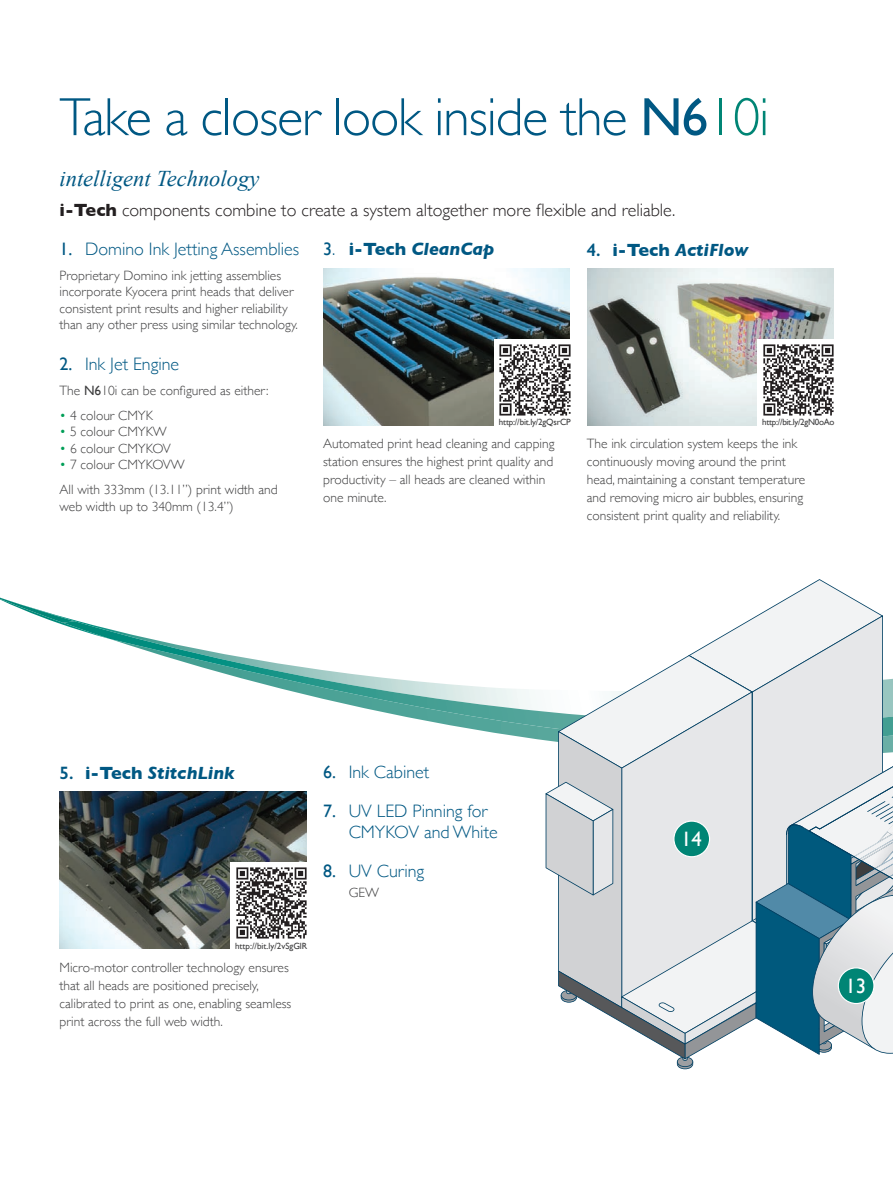
<style>
.page{position:relative;width:893px;height:1191px;background:#fff}
.page>*{position:absolute;margin:0;border:0;box-sizing:border-box;transform-origin:0 0}
.t1{font:300 54px "Gill Sans";letter-spacing:-.02em;color:#005883}
.t2{font:italic 22.5px "Times New Roman";color:#005883}
.t3{font:20.85px "Gill Sans";color:#fff}
.t4{font:300 18px/21.6px "Gill Sans";color:#005883}
.t5{font:300 18px "Gill Sans";color:#231f20}
.t6{font:italic 700 18px "Gill Sans";color:#005883}
.t7{font:300 13.5px/18px "Gill Sans";color:#3e3e3f}
.t8{font:9px "Gill Sans";letter-spacing:-.02em;color:#3e3e3f}
.t9{font:9px "Gill Sans";color:#3e3e3f}
.s1{font-weight:400}
.s2{color:#008575}
.s3{font-weight:700}
.s4{font-weight:400;font-style:normal}
.s5{font-weight:300;font-style:normal}
.s6{font-style:normal}
.s7{font-weight:600;font-style:normal}
.s8{color:#009e57}
</style>
<div class="page">
<img style="left:0;top:597px;width:75px;height:26px">
<img style="left:63px;top:621px;width:483px;height:120px">
<svg style="left:546px;top:579px;width:347px;height:490px"></svg>
<div style="left:838px;top:968px;width:36px;height:35px;background:#008575;border-radius:50%"></div>
<div style="left:838px;top:967px;width:36px;height:37px;border:1px solid #fff;border-radius:50%"></div>
<div style="left:674px;top:821px;width:36px;height:35px;background:#008575;border-radius:50%"></div>
<div style="left:673px;top:820px;width:37px;height:37px;border:1px solid #fff;border-radius:50%"></div>
<img style="left:323px;top:268px;width:247px;height:157px">
<div style="left:494px;top:340px;width:82px;height:89px;background:#fff"></div>
<img style="left:499px;top:344px;width:71px;height:72px">
<img style="left:587px;top:268px;width:246px;height:157px">
<div style="left:757px;top:340px;width:82px;height:92px;background:#fff"></div>
<img style="left:763px;top:344px;width:71px;height:72px">
<img style="left:60px;top:792px;width:246px;height:157px">
<div style="left:230px;top:862px;width:82px;height:93px;background:#fff"></div>
<img style="left:236px;top:867px;width:71px;height:72px">
<h1 class="t1" style="left:60px;top:75px;width:711px">Take a closer look inside the <span class="s1">N6</span><span class="s2">10i</span></h1>
<h2 class="t2" style="left:60px;top:163px;width:201px">intelligent Technology</h2>
<h3 class="t5" style="left:60px;top:196px;width:617px"><span class="s3">i-Tech</span> components combine to create a system altogether more flexible and reliable.</h3>
<h3 class="t4" style="left:60px;top:237px;width:241px"><span class="s1">1.</span> Domino Ink Jetting Assemblies</h3>
<p class="t7" style="left:60px;top:267px;width:240px;line-height:16.5px">Proprietary Domino ink jetting assemblies incorporate Kyocera print heads that deliver consistent print results and higher reliability than any other press using similar technology.</p>
<h3 class="t6" style="left:323px;top:238px;width:173px"><span class="s4">3</span><span class="s5">.</span> <span class="s6">i-Tech</span> CleanCap</h3>
<h3 class="t6" style="left:587px;top:239px;width:163px"><span class="s7">4.</span> <span class="s6">i-Tech</span> ActiFlow</h3>
<h3 class="t4" style="left:60px;top:352px;width:121px"><span class="s1">2.</span> Ink Jet Engine</h3>
<p class="t7" style="left:60px;top:381px;width:211px">The <span class="s1">N6</span>10i can be configured as either:</p>
<p class="t7" style="left:60px;top:406px;width:95px"><span class="s8">•</span> 4 colour CMYK</p>
<p class="t7" style="left:60px;top:422px;width:109px"><span class="s8">•</span> 5 colour CMYKW</p>
<p class="t7" style="left:60px;top:439px;width:113px"><span class="s8">•</span> 6 colour CMYKOV</p>
<p class="t7" style="left:60px;top:452px;width:220px;line-height:25px"><span class="s8">•</span> 7 colour CMYKOVW<br>All with 333mm (13.11”) print width and</p>
<p class="t7" style="left:60px;top:497px;width:176px">web width up to 340mm (13.4”)</p>
<p class="t8" style="left:499px;top:417px;width:73px">http://bit.ly/2gQsrCP</p>
<p class="t8" style="left:762px;top:417px;width:74px">http://bit.ly/2gN0oAo</p>
<p class="t7" style="left:323px;top:434px;width:233px">Automated print head cleaning and capping station ensures the highest print quality and productivity – all heads are cleaned within one minute.</p>
<p class="t7" style="left:587px;top:434px;width:220px">The ink circulation system keeps the ink continuously moving around the print head, maintaining a constant temperature and removing micro air bubbles, ensuring consistent print quality and reliability.</p>
<h3 class="t6" style="left:60px;top:762px;width:176px"><span class="s7">5.</span> <span class="s6">i-Tech</span> StitchLink</h3>
<h3 class="t4" style="left:323px;top:760px;width:108px"><span class="s1">6.</span> Ink Cabinet</h3>
<h3 class="t4" style="left:349px;top:799px;width:151px;text-indent:-26px"><span class="s1">7.</span> UV LED Pinning for<br>CMYKOV and White</h3>
<h3 class="t4" style="left:323px;top:859px;width:103px"><span class="s1">8.</span> UV Curing</h3>
<p class="t7" style="left:349px;top:883px;width:32px">GEW</p>
<p class="t9" style="left:235px;top:941px;width:74px">http://bit.ly/2vSgGlR</p>
<p class="t7" style="left:60px;top:957px;width:233px">Micro-motor controller technology ensures that all heads are positioned precisely, calibrated to print as one, enabling seamless print across the full web width.</p>
<h3 class="t3" style="left:681px;top:827px;width:22px">14</h3>
<h3 class="t3" style="left:845px;top:973px;width:22px">13</h3>
</div>
